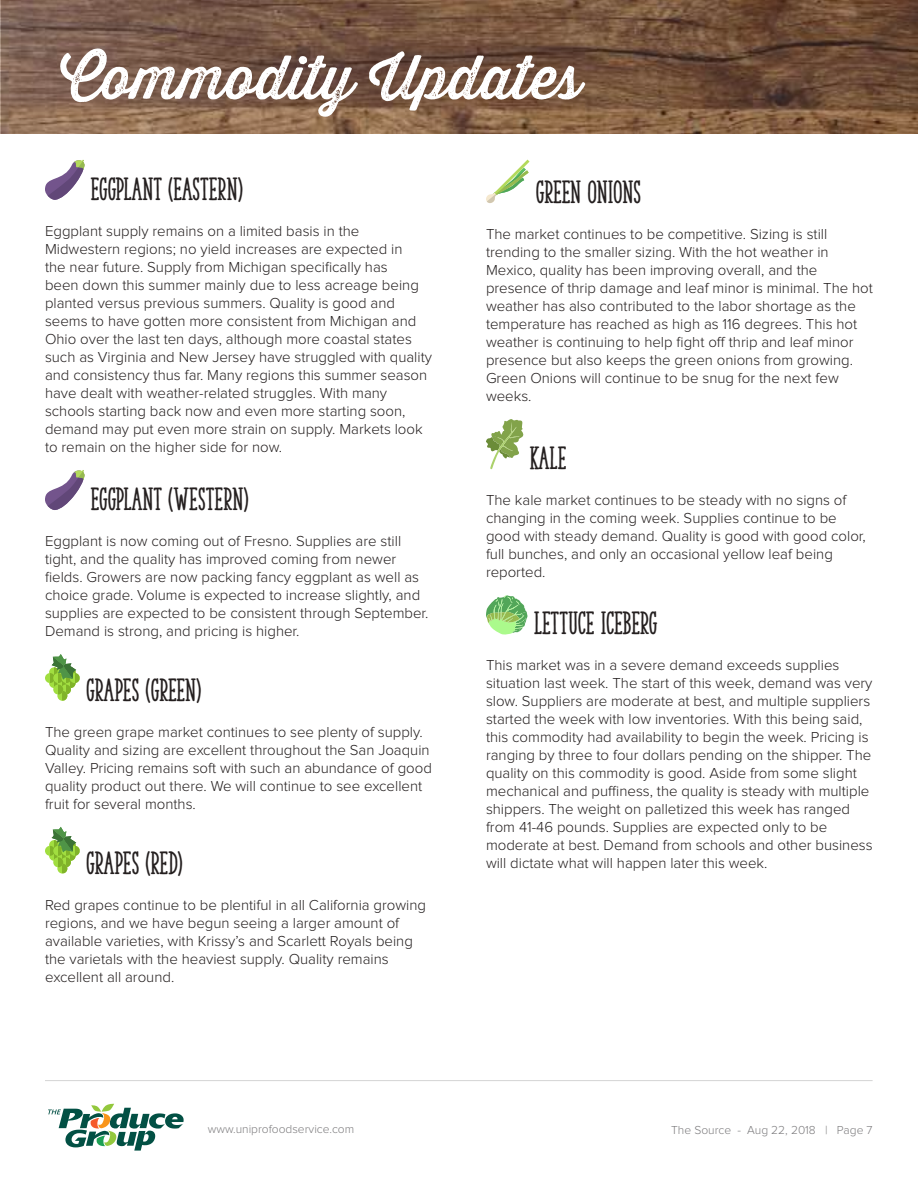
<style>
.page{position:relative;width:918px;height:1188px;background:#fff}
.page>*{position:absolute;margin:0;border:0;box-sizing:border-box;transform-origin:0 0}
.t1{font:60px "Thirsty Rough Reg One";color:#fff}
.t2{font:30px "The Serif Hand Extrablack";color:#241f1f}
.t3{font:300 15px/18px "Proxima Nova";color:#241f1f}
.t4{font:300 12px "Proxima Nova";color:#7d7c7e}
</style>
<div class="page">
<hr style="left:45px;top:1080px;width:828px;height:1px;background:#d5d4d5">
<img style="left:1px;top:0;width:917px;height:134px">
<svg style="left:48px;top:1104px;width:136px;height:47px"></svg>
<svg style="left:45px;top:160px;width:40px;height:40px"></svg>
<svg style="left:45px;top:470px;width:40px;height:40px"></svg>
<svg style="left:49px;top:667px;width:10px;height:10px"></svg>
<svg style="left:49px;top:678px;width:10px;height:10px"></svg>
<svg style="left:71px;top:682px;width:5px;height:6px"></svg>
<div style="left:45px;top:673px;width:10px;height:10px;background:#a1de40;border-radius:50%"></div>
<div style="left:50px;top:673px;width:5px;height:10px;background:#80b329"></div>
<div style="left:53px;top:673px;width:10px;height:10px;background:#a1de40;border-radius:50%"></div>
<div style="left:58px;top:673px;width:5px;height:10px;background:#80b329"></div>
<svg style="left:67px;top:680px;width:4px;height:3px"></svg>
<div style="left:70px;top:673px;width:10px;height:10px;background:#a1de40;border-radius:50%"></div>
<div style="left:75px;top:673px;width:5px;height:10px;background:#80b329"></div>
<div style="left:61px;top:685px;width:10px;height:10px;background:#a1de40;border-radius:50%"></div>
<div style="left:66px;top:685px;width:5px;height:10px;background:#80b329"></div>
<svg style="left:57px;top:691px;width:10px;height:10px"></svg>
<div style="left:62px;top:691px;width:5px;height:9px;background:#80b329"></div>
<div style="left:53px;top:685px;width:10px;height:10px;background:#a1de40;border-radius:50%"></div>
<div style="left:58px;top:685px;width:5px;height:10px;background:#80b329"></div>
<svg style="left:52px;top:654px;width:24px;height:26px"></svg>
<div style="left:49px;top:840px;width:10px;height:10px;background:#a1de40;border-radius:50%"></div>
<div style="left:49px;top:851px;width:10px;height:10px;background:#a1de40;border-radius:50%"></div>
<div style="left:54px;top:851px;width:5px;height:10px;background:#80b329"></div>
<div style="left:57px;top:851px;width:10px;height:10px;background:#a1de40;border-radius:50%"></div>
<svg style="left:62px;top:851px;width:5px;height:10px"></svg>
<div style="left:71px;top:851px;width:5px;height:10px;background:#80b329"></div>
<div style="left:45px;top:846px;width:10px;height:10px;background:#a1de40;border-radius:50%"></div>
<div style="left:50px;top:846px;width:5px;height:10px;background:#80b329"></div>
<div style="left:53px;top:846px;width:10px;height:10px;background:#a1de40;border-radius:50%"></div>
<div style="left:58px;top:846px;width:5px;height:10px;background:#80b329"></div>
<svg style="left:67px;top:852px;width:4px;height:4px"></svg>
<div style="left:70px;top:846px;width:10px;height:10px;background:#a1de40;border-radius:50%"></div>
<div style="left:75px;top:846px;width:5px;height:10px;background:#80b329"></div>
<div style="left:61px;top:857px;width:10px;height:10px;background:#a1de40;border-radius:50%"></div>
<div style="left:66px;top:857px;width:5px;height:10px;background:#80b329"></div>
<div style="left:57px;top:864px;width:10px;height:10px;background:#a1de40;border-radius:50%"></div>
<div style="left:62px;top:864px;width:5px;height:9px;background:#80b329"></div>
<div style="left:53px;top:857px;width:10px;height:10px;background:#a1de40;border-radius:50%"></div>
<div style="left:58px;top:857px;width:5px;height:10px;background:#80b329"></div>
<svg style="left:52px;top:827px;width:24px;height:25px"></svg>
<svg style="left:486px;top:160px;width:44px;height:43px"></svg>
<svg style="left:486px;top:419px;width:37px;height:50px"></svg>
<svg style="left:486px;top:595px;width:41px;height:40px"></svg>
<h1 class="t1" style="left:60px;top:33px;width:523px">Commodity Updates</h1>
<h2 class="t2" style="left:91px;top:171px;width:153px">EGGPLANT (EASTERN)</h2>
<p class="t3" style="left:45px;top:222px;width:389px">Eggplant supply remains on a limited basis in the Midwestern regions; no yield increases are expected in<br>the near future. Supply from Michigan specifically has<br>been down this summer mainly due to less acreage being planted versus previous summers. Quality is good and seems to have gotten more consistent from Michigan and Ohio over the last ten days, although more coastal states such as Virginia and New Jersey have struggled with quality and consistency thus far. Many regions this summer season have dealt with weather-related struggles. With many schools starting back now and even more starting soon, demand may put even more strain on supply. Markets look to remain on the higher side for now.</p>
<h2 class="t2" style="left:91px;top:481px;width:159px">EGGPLANT (WESTERN)</h2>
<p class="t3" style="left:45px;top:533px;width:385px">Eggplant is now coming out of Fresno. Supplies are still tight, and the quality has improved coming from newer fields. Growers are now packing fancy eggplant as well as choice grade. Volume is expected to increase slightly, and supplies are expected to be consistent through September.<br>Demand is strong, and pricing is higher.</p>
<h2 class="t2" style="left:86px;top:672px;width:117px">GRAPES (GREEN)</h2>
<p class="t3" style="left:45px;top:723px;width:388px">The green grape market continues to see plenty of supply.<br>Quality and sizing are excellent throughout the San Joaquin Valley. Pricing remains soft with such an abundance of good quality product out there. We will continue to see excellent fruit for several months.</p>
<h2 class="t2" style="left:86px;top:844px;width:98px">GRAPES (RED)</h2>
<p class="t3" style="left:45px;top:896px;width:383px">Red grapes continue to be plentiful in all California growing regions, and we have begun seeing a larger amount of available varieties, with Krissy’s and Scarlett Royals being the varietals with the heaviest supply. Quality remains excellent all around.</p>
<h2 class="t2" style="left:536px;top:174px;width:107px">GREEN ONIONS</h2>
<p class="t3" style="left:486px;top:226px;width:389px">The market continues to be competitive. Sizing is still trending to the smaller sizing. With the hot weather in Mexico, quality has been improving overall, and the presence of thrip damage and leaf minor is minimal. The hot weather has also contributed to the labor shortage as the temperature has reached as high as 116 degrees. This hot weather is continuing to help fight off thrip and leaf minor presence but also keeps the green onions from growing.<br>Green Onions will continue to be snug for the next few weeks.</p>
<h2 class="t2" style="left:530px;top:440px;width:38px">KALE</h2>
<p class="t3" style="left:486px;top:492px;width:381px">The kale market continues to be steady with no signs of changing in the coming week. Supplies continue to be good with steady demand. Quality is good with good color, full bunches, and only an occasional yellow leaf being reported.</p>
<h2 class="t2" style="left:534px;top:605px;width:125px">LETTUCE ICEBERG</h2>
<p class="t3" style="left:486px;top:657px;width:388px">This market was in a severe demand exceeds supplies situation last week. The start of this week, demand was very slow. Suppliers are moderate at best, and multiple suppliers started the week with low inventories. With this being said, this commodity had availability to begin the week. Pricing is ranging by three to four dollars pending on the shipper. The quality on this commodity is good. Aside from some slight mechanical and puffiness, the quality is steady with multiple shippers. The weight on palletized this week has ranged from 41-46 pounds. Supplies are expected only to be moderate at best. Demand from schools and other business will dictate what will happen later this week.</p>
<p class="t4" style="left:208px;top:1124px;width:148px">www.uniprofoodservice.com</p>
<p class="t4" style="left:671px;top:1124px;width:203px">The Source - Aug 22, 2018 | Page 7</p>
</div>
